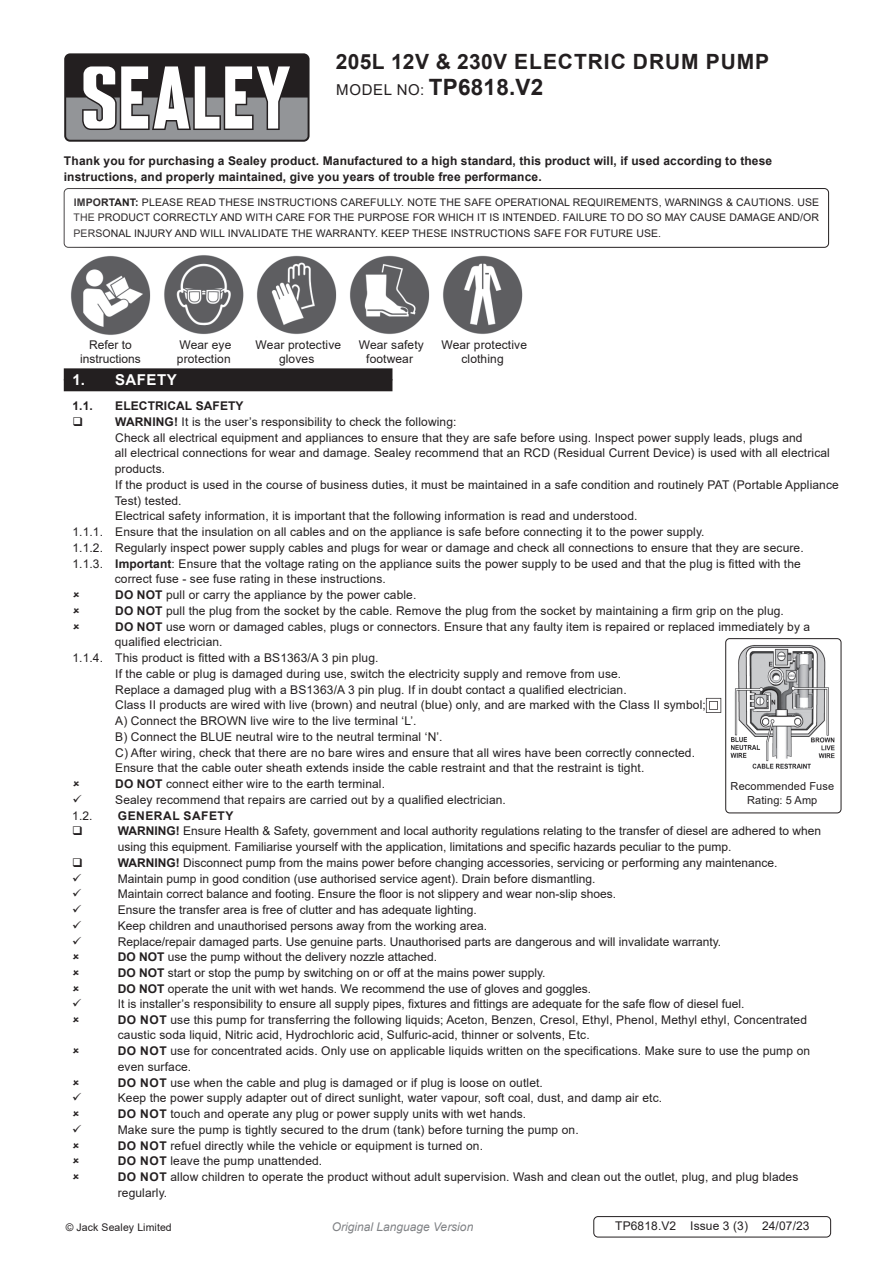
<style>
.page{position:relative;width:893px;height:1263px;background:#fff}
.page>*{position:absolute;margin:0;border:0;box-sizing:border-box;transform-origin:0 0}
.Instructions_Model_No{font:700 22.5px "Arial";letter-spacing:.01em;color:#231f20}
.Product_Description{font:700 21px "Arial";letter-spacing:.045em;color:#231f20}
.t1{font:700 15px "Arial";letter-spacing:.035em;color:#fff}
.Body__Tabbed{font:12px/15.8px "Arial";letter-spacing:.01em;color:#231f20}
.Body{font:700 12px/15.8px "Arial";letter-spacing:.01em;color:#231f20}
.Body__Footer{font:12px "Arial";letter-spacing:.01em;color:#231f20}
.t2{font:italic 12px "Arial";color:#808285}
.Body-2{font:700 12px "Arial";letter-spacing:.045em;color:#231f20}
.Body-3{font:10.95px/14.4px "Arial";letter-spacing:.01em;color:#231f20;text-align:center}
.Body__Justified__7pt{font:10.5px/15.8px "Arial";letter-spacing:.01em;color:#231f20;text-align:justify}
.s1{font-weight:400;font-size:15px}
.s2{font-weight:700}
</style>
<div class="page">
<div style="left:64px;top:53px;width:246px;height:89px;background:#231f20;border-radius:6px"></div>
<svg style="left:66px;top:66px;width:242px;height:74px"></svg>
<div style="left:64px;top:188px;width:765px;height:60px;border:1px solid #231f20;border-radius:4px"></div>
<div style="left:64px;top:379px;width:328px;height:12px;background:#231f20"></div>
<div style="left:64px;top:368px;width:328px;height:12px;background:#231f20"></div>
<img style="left:705px;top:697px;width:17px;height:16px">
<img style="left:71px;top:256px;width:80px;height:79px">
<img style="left:164px;top:255px;width:80px;height:79px">
<img style="left:257px;top:255px;width:80px;height:79px">
<img style="left:350px;top:255px;width:80px;height:79px">
<img style="left:443px;top:255px;width:80px;height:79px">
<img style="left:730px;top:645px;width:105px;height:124px">
<div style="left:725px;top:638px;width:116px;height:175px;border:1px solid #231f20;border-radius:4px"></div>
<div style="left:593px;top:1216px;width:238px;height:21px;border:1px solid #231f20;border-radius:4px"></div>
<p class="Product_Description" style="left:336px;top:47px;width:435px">205L 12V &amp; 230V ELECTRIC DRUM PUMP</p>
<p class="Instructions_Model_No" style="left:336px;top:71px;width:209px"><span class="s1">MODEL NO:</span> TP6818.V2</p>
<p class="Body" style="left:64px;top:153px;width:710px">Thank you for purchasing a Sealey product. Manufactured to a high standard, this product will, if used according to these instructions, and properly maintained, give you years of trouble free performance.</p>
<p class="Body__Justified__7pt" style="left:74px;top:194px;width:747px"><span class="s2">IMPORTANT:</span> PLEASE READ THESE INSTRUCTIONS CAREFULLY. NOTE THE SAFE OPERATIONAL REQUIREMENTS, WARNINGS &amp; CAUTIONS. USE THE PRODUCT CORRECTLY AND WITH CARE FOR THE PURPOSE FOR WHICH IT IS INTENDED. FAILURE TO DO SO MAY CAUSE DAMAGE AND/OR PERSONAL INJURY AND WILL INVALIDATE THE WARRANTY. KEEP THESE INSTRUCTIONS SAFE FOR FUTURE USE.</p>
<p class="Body__Tabbed" style="left:80px;top:337px;width:62px;line-height:14.4px;text-align:center">Refer to instructions</p>
<p class="Body__Tabbed" style="left:177px;top:337px;width:56px;line-height:14.4px">Wear eye protection</p>
<p class="Body__Tabbed" style="left:256px;top:337px;width:87px;line-height:14.4px;text-align:center">Wear protective gloves</p>
<p class="Body__Tabbed" style="left:359px;top:337px;width:67px;line-height:14.4px;text-align:center">Wear safety footwear</p>
<p class="Body__Tabbed" style="left:441px;top:337px;width:87px;line-height:14.4px;text-align:center">Wear protective clothing</p>
<p class="t1" style="left:73px;top:369px;width:106px">1. SAFETY</p>
<p class="Body" style="left:72px;top:398px;width:22px">1.1.</p>
<p class="Body" style="left:115px;top:398px;width:130px">ELECTRICAL SAFETY</p>
<p class="Body__Tabbed" style="left:115px;top:414px;width:343px"><span class="s2">WARNING!</span> It is the user’s responsibility to check the following:</p>
<p class="Body__Tabbed" style="left:115px;top:429px;width:717px">Check all electrical equipment and appliances to ensure that they are safe before using. Inspect power supply leads, plugs and<br>all electrical connections for wear and damage. Sealey recommend that an RCD (Residual Current Device) is used with all electrical products.</p>
<p class="Body__Tabbed" style="left:115px;top:477px;width:726px">If the product is used in the course of business duties, it must be maintained in a safe condition and routinely PAT (Portable Appliance<br>Test) tested.</p>
<p class="Body__Tabbed" style="left:115px;top:508px;width:524px">Electrical safety information, it is important that the following information is read and understood.</p>
<p class="Body__Tabbed" style="left:72px;top:524px;width:634px">1.1.1. Ensure that the insulation on all cables and on the appliance is safe before connecting it to the power supply.</p>
<p class="Body__Tabbed" style="left:72px;top:540px;width:733px">1.1.2. Regularly inspect power supply cables and plugs for wear or damage and check all connections to ensure that they are secure.</p>
<p class="Body__Tabbed" style="left:115px;top:555px;width:688px;text-indent:-42px">1.1.3. <span class="s2">Important</span>: Ensure that the voltage rating on the appliance suits the power supply to be used and that the plug is fitted with the correct fuse - see fuse rating in these instructions.</p>
<p class="Body__Tabbed" style="left:115px;top:587px;width:303px"><span class="s2">DO NOT</span> pull or carry the appliance by the power cable.</p>
<p class="Body__Tabbed" style="left:115px;top:603px;width:670px"><span class="s2">DO NOT</span> pull the plug from the socket by the cable. Remove the plug from the socket by maintaining a firm grip on the plug.</p>
<p class="Body__Tabbed" style="left:115px;top:618px;width:697px"><span class="s2">DO NOT</span> use worn or damaged cables, plugs or connectors. Ensure that any faulty item is repaired or replaced immediately by a qualified electrician.</p>
<p class="Body__Tabbed" style="left:72px;top:650px;width:307px">1.1.4. This product is fitted with a BS1363/A 3 pin plug.</p>
<p class="Body__Tabbed" style="left:115px;top:666px;width:508px">If the cable or plug is damaged during use, switch the electricity supply and remove from use.</p>
<p class="Body__Tabbed" style="left:115px;top:681px;width:513px">Replace a damaged plug with a BS1363/A 3 pin plug. If in doubt contact a qualified electrician.</p>
<p class="Body__Tabbed" style="left:115px;top:697px;width:592px">Class II products are wired with live (brown) and neutral (blue) only, and are marked with the Class II symbol;</p>
<p class="Body__Tabbed" style="left:115px;top:713px;width:303px">A) Connect the BROWN live wire to the live terminal ‘L’.</p>
<p class="Body__Tabbed" style="left:115px;top:729px;width:329px">B) Connect the BLUE neutral wire to the neutral terminal ‘N’.</p>
<p class="Body__Tabbed" style="left:115px;top:744px;width:581px">C) After wiring, check that there are no bare wires and ensure that all wires have been correctly connected.</p>
<p class="Body__Tabbed" style="left:115px;top:760px;width:531px">Ensure that the cable outer sheath extends inside the cable restraint and that the restraint is tight.</p>
<p class="Body__Tabbed" style="left:115px;top:776px;width:272px"><span class="s2">DO NOT</span> connect either wire to the earth terminal.</p>
<p class="Body__Tabbed" style="left:115px;top:792px;width:392px">Sealey recommend that repairs are carried out by a qualified electrician.</p>
<p class="Body__Tabbed" style="left:72px;top:807px;width:22px">1.2.</p>
<p class="Body-2" style="left:118px;top:807px;width:117px">GENERAL SAFETY</p>
<p class="Body__Tabbed" style="left:118px;top:823px;width:705px"><span class="s2">WARNING!</span> Ensure Health &amp; Safety, government and local authority regulations relating to the transfer of diesel are adhered to when using this equipment. Familiarise yourself with the application, limitations and specific hazards peculiar to the pump.</p>
<p class="Body__Tabbed" style="left:118px;top:855px;width:661px"><span class="s2">WARNING!</span> Disconnect pump from the mains power before changing accessories, servicing or performing any maintenance.</p>
<p class="Body__Tabbed" style="left:118px;top:870px;width:479px">Maintain pump in good condition (use authorised service agent). Drain before dismantling.</p>
<p class="Body__Tabbed" style="left:118px;top:886px;width:500px">Maintain correct balance and footing. Ensure the floor is not slippery and wear non-slip shoes.</p>
<p class="Body__Tabbed" style="left:118px;top:902px;width:360px">Ensure the transfer area is free of clutter and has adequate lighting.</p>
<p class="Body__Tabbed" style="left:118px;top:918px;width:371px">Keep children and unauthorised persons away from the working area.</p>
<p class="Body__Tabbed" style="left:118px;top:933px;width:605px">Replace/repair damaged parts. Use genuine parts. Unauthorised parts are dangerous and will invalidate warranty.</p>
<p class="Body__Tabbed" style="left:118px;top:949px;width:321px"><span class="s2">DO NOT</span> use the pump without the delivery nozzle attached.</p>
<p class="Body__Tabbed" style="left:118px;top:965px;width:429px"><span class="s2">DO NOT</span> start or stop the pump by switching on or off at the mains power supply.</p>
<p class="Body__Tabbed" style="left:118px;top:981px;width:475px"><span class="s2">DO NOT</span> operate the unit with wet hands. We recommend the use of gloves and goggles.</p>
<p class="Body__Tabbed" style="left:118px;top:996px;width:628px">It is installer’s responsibility to ensure all supply pipes, fixtures and fittings are adequate for the safe flow of diesel fuel.</p>
<p class="Body__Tabbed" style="left:118px;top:1011px;width:691px"><span class="s2">DO NOT</span> use this pump for transferring the following liquids; Aceton, Benzen, Cresol, Ethyl, Phenol, Methyl ethyl, Concentrated caustic soda liquid, Nitric acid, Hydrochloric acid, Sulfuric-acid, thinner or solvents, Etc.</p>
<p class="Body__Tabbed" style="left:118px;top:1043px;width:694px"><span class="s2">DO NOT</span> use for concentrated acids. Only use on applicable liquids written on the specifications. Make sure to use the pump on even surface.</p>
<p class="Body__Tabbed" style="left:118px;top:1074px;width:427px"><span class="s2">DO NOT</span> use when the cable and plug is damaged or if plug is loose on outlet.</p>
<p class="Body__Tabbed" style="left:118px;top:1090px;width:546px">Keep the power supply adapter out of direct sunlight, water vapour, soft coal, dust, and damp air etc.</p>
<p class="Body__Tabbed" style="left:118px;top:1106px;width:410px"><span class="s2">DO NOT</span> touch and operate any plug or power supply units with wet hands.</p>
<p class="Body__Tabbed" style="left:118px;top:1122px;width:462px">Make sure the pump is tightly secured to the drum (tank) before turning the pump on.</p>
<p class="Body__Tabbed" style="left:118px;top:1137px;width:367px"><span class="s2">DO NOT</span> refuel directly while the vehicle or equipment is turned on.</p>
<p class="Body__Tabbed" style="left:118px;top:1153px;width:206px"><span class="s2">DO NOT</span> leave the pump unattended.</p>
<p class="Body__Tabbed" style="left:118px;top:1169px;width:682px"><span class="s2">DO NOT</span> allow children to operate the product without adult supervision. Wash and clean out the outlet, plug, and plug blades regularly.</p>
<p class="Body-3" style="left:730px;top:779px;width:105px">Recommended Fuse<br>Rating: 5 Amp</p>
<p class="Body__Justified__7pt" style="left:66px;top:1219px;width:108px">© Jack Sealey Limited</p>
<p class="t2" style="left:332px;top:1219px;width:143px">Original Language Version</p>
<p class="Body__Footer" style="left:615px;top:1217px;width:196px">TP6818.V2 Issue 3 (3) 24/07/23</p>
</div>
